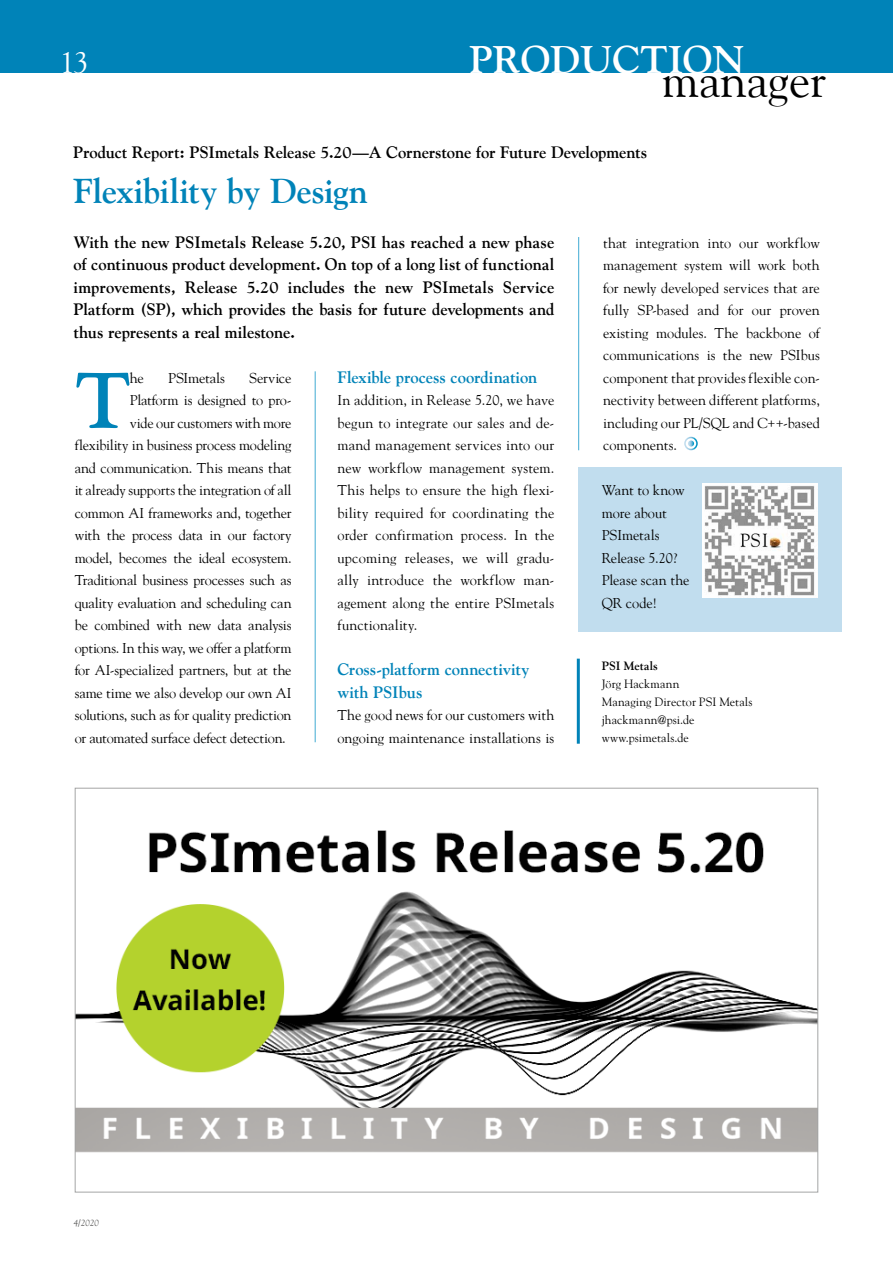
<style>
.page{position:relative;width:893px;height:1263px;background:#fff}
.page>*{position:absolute;margin:0;border:0;box-sizing:border-box;transform-origin:0 0}
.t1{font:700 78.15px "Goudy";color:#0083b8}
.t2{font:47.7px "Goudy";color:#000}
.t3{font:700 38.4px "Goudy";color:#fff}
.t4{font:700 34.5px "Goudy";letter-spacing:-.01em;color:#0083b8}
.t5{font:30px "Goudy";color:#fff}
.t6{font:700 16.5px/22.5px "Goudy";letter-spacing:-.005em;color:#000;text-align:justify}
.t7{font:700 16.5px/22.5px "Goudy";letter-spacing:-.005em;color:#0083b8}
.t8{font:14.25px/22.5px "Goudy";letter-spacing:-.01em;color:#000}
.t9{font:12px/18px "Goudy";letter-spacing:.01em;color:#000}
.t10{font:700 12px "Goudy";letter-spacing:.005em;color:#000}
.t11{font:italic 9px "Goudy";color:#565655}
</style>
<div class="page">
<div style="left:0;top:0;width:893px;height:72px;background:#0083b8"></div>
<hr style="left:315px;top:371px;width:1px;height:371px;background:#40aad3">
<hr style="left:578px;top:237px;width:1px;height:213px;background:#40aad3">
<div style="left:578px;top:467px;width:264px;height:164px;background:#c1ddee"></div>
<img style="left:702px;top:483px;width:115px;height:115px">
<div style="left:684px;top:437px;width:14px;height:13px;border:2px solid #fff;border-radius:50%"></div>
<svg style="left:688px;top:440px;width:6px;height:7px"></svg>
<hr style="left:577px;top:659px;width:3px;height:85px;background:#0083b8">
<img style="left:77px;top:830px;width:739px;height:323px">
<h3 class="t5" style="left:60px;top:44px;width:30px">13</h3>
<h3 class="t3" style="left:469px;top:37px;width:277px">PRODUCTION</h3>
<h2 class="t2" style="left:662px;top:51px;width:166px">manager</h2>
<p class="t6" style="left:73px;top:140px;width:575px">Product Report: PSImetals Release 5.20—A Cornerstone for Future Developments</p>
<h3 class="t4" style="left:73px;top:170px;width:296px">Flexibility by Design</h3>
<p class="t6" style="left:73px;top:231px;width:482px">With the new PSImetals Release 5.20, PSI has reached a new phase of continuous product development. On top of a long list of functional improvements, Release 5.20 includes the new PSImetals Service Platform (SP), which provides the basis for future developments and thus represents a real milestone.</p>
<h1 class="t1" style="left:75px;top:354px;width:58px">T</h1>
<p class="t8" style="left:130px;top:366px;width:16px">he</p>
<p class="t8" style="left:168px;top:366px;width:58px">PSImetals</p>
<p class="t8" style="left:249px;top:366px;width:44px">Service</p>
<p class="t8" style="left:603px;top:231px;width:218px;text-align:justify">that integration into our workflow management system will work both for newly developed services that are fully SP-based and for our proven existing modules. The backbone of communications is the new PSIbus component that provides flexible con&shy;nectivity between different platforms, including our PL/SQL and C++-based components.</p>
<p class="t7" style="left:337px;top:366px;width:201px">Flexible process coordination</p>
<p class="t8" style="left:337px;top:389px;width:218px;text-align:justify">In addition, in Release 5.20, we have begun to integrate our sales and de&shy;mand management services into our new workflow management system.<br>This helps to ensure the high flexi&shy;bility required for coordinating the order confirmation process. In the upcoming releases, we will gradu&shy;ally introduce the workflow man&shy;agement along the entire PSImetals functionality.</p>
<p class="t7" style="left:337px;top:658px;width:194px">Cross-platform connectivity with PSIbus</p>
<p class="t8" style="left:337px;top:704px;width:218px">The good news for our customers with ongoing maintenance installations is</p>
<p class="t8" style="left:130px;top:389px;width:163px">Platform is designed to pro-</p>
<p class="t8" style="left:130px;top:411px;width:163px">vide our customers with more</p>
<p class="t8" style="left:75px;top:434px;width:218px">flexibility in business process modeling</p>
<p class="t8" style="left:75px;top:456px;width:218px">and communication. This means that</p>
<p class="t8" style="left:75px;top:479px;width:218px">it already supports the integration of all</p>
<p class="t8" style="left:75px;top:501px;width:218px">common AI frameworks and, together</p>
<p class="t8" style="left:75px;top:524px;width:218px">with the process data in our factory</p>
<p class="t8" style="left:75px;top:546px;width:218px">model, becomes the ideal ecosystem.</p>
<p class="t8" style="left:75px;top:569px;width:218px">Traditional business processes such as</p>
<p class="t8" style="left:75px;top:591px;width:218px">quality evaluation and scheduling can</p>
<p class="t8" style="left:75px;top:614px;width:218px">be combined with new data analysis</p>
<p class="t8" style="left:75px;top:636px;width:218px">options. In this way, we offer a platform</p>
<p class="t8" style="left:75px;top:659px;width:218px">for AI-specialized partners, but at the</p>
<p class="t8" style="left:75px;top:681px;width:218px">same time we also develop our own AI</p>
<p class="t8" style="left:75px;top:704px;width:218px">solutions, such as for quality prediction</p>
<p class="t8" style="left:75px;top:726px;width:213px">or automated surface defect detection.</p>
<p class="t8" style="left:602px;top:479px;width:89px">Want to know more about<br>PSImetals<br>Release 5.20?<br>Please scan the<br>QR code!</p>
<p class="t10" style="left:602px;top:658px;width:58px">PSI Metals</p>
<p class="t9" style="left:602px;top:674px;width:152px">Jörg Hackmann<br>Managing Director PSI Metals jhackmann@psi.de www.psimetals.de</p>
<p class="t11" style="left:74px;top:1218px;width:27px">4/2020</p>
</div>
